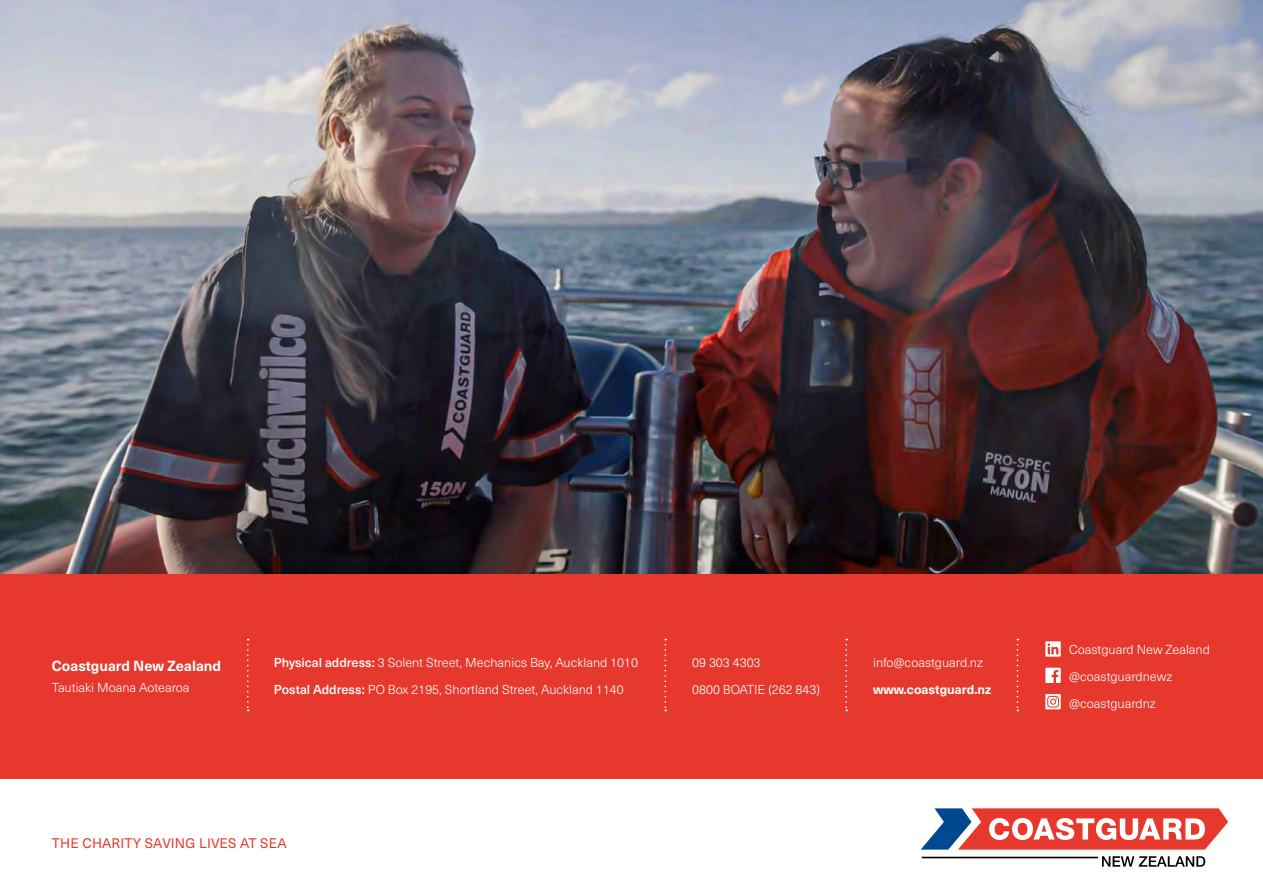
<style>
.page{position:relative;width:1263px;height:893px;background:#fff}
.page>*{position:absolute;margin:0;border:0;box-sizing:border-box;transform-origin:0 0}
.t1{font:700 14.4px "Neue Haas Unica W1 G";color:#fff}
.t2{font:13.65px "Neue Haas Unica W1 G";letter-spacing:.01em;color:#e7382d}
.t3{font:300 12.75px/27px "Neue Haas Unica W1 G";color:#fff}
.t4{font:700 12.75px "Neue Haas Unica W1 G";color:#fff}
.s1{font-weight:500}
</style>
<div class="page">
<img style="left:0;top:0;width:1263px;height:574px">
<div style="left:0;top:574px;width:1263px;height:205px;background:#e7382d"></div>
<svg style="left:1045px;top:668px;width:16px;height:15px"></svg>
<svg style="left:1045px;top:694px;width:16px;height:15px"></svg>
<svg style="left:1045px;top:641px;width:16px;height:16px"></svg>
<svg style="left:1017px;top:639px;width:1px;height:72px"></svg>
<svg style="left:845px;top:639px;width:2px;height:72px"></svg>
<svg style="left:664px;top:639px;width:2px;height:72px"></svg>
<svg style="left:247px;top:639px;width:2px;height:72px"></svg>
<svg style="left:921px;top:808px;width:307px;height:42px"></svg>
<hr style="left:922px;top:857px;width:176px;height:1px;background:#000">
<svg style="left:1102px;top:856px;width:103px;height:11px"></svg>
<p class="t1" style="left:52px;top:655px;width:171px">Coastguard New Zealand</p>
<p class="t3" style="left:52px;top:673px;width:139px">Tautiaki Moana Aotearoa</p>
<p class="t3" style="left:274px;top:649px;width:366px"><span class="s1">Physical address:</span> 3 Solent Street, Mechanics Bay, Auckland 1010<br><span class="s1">Postal Address:</span> PO Box 2195, Shortland Street, Auckland 1140</p>
<p class="t3" style="left:692px;top:649px;width:129px">09 303 4303<br>0800 BOATIE (262 843)</p>
<p class="t3" style="left:873px;top:649px;width:111px">info@coastguard.nz</p>
<p class="t4" style="left:873px;top:680px;width:120px">www.coastguard.nz</p>
<p class="t2" style="left:52px;top:833px;width:236px">THE CHARITY SAVING LIVES AT SEA</p>
<p class="t3" style="left:1069px;top:635px;width:142px">Coastguard New Zealand @coastguardnewz @coastguardnz</p>
</div>
